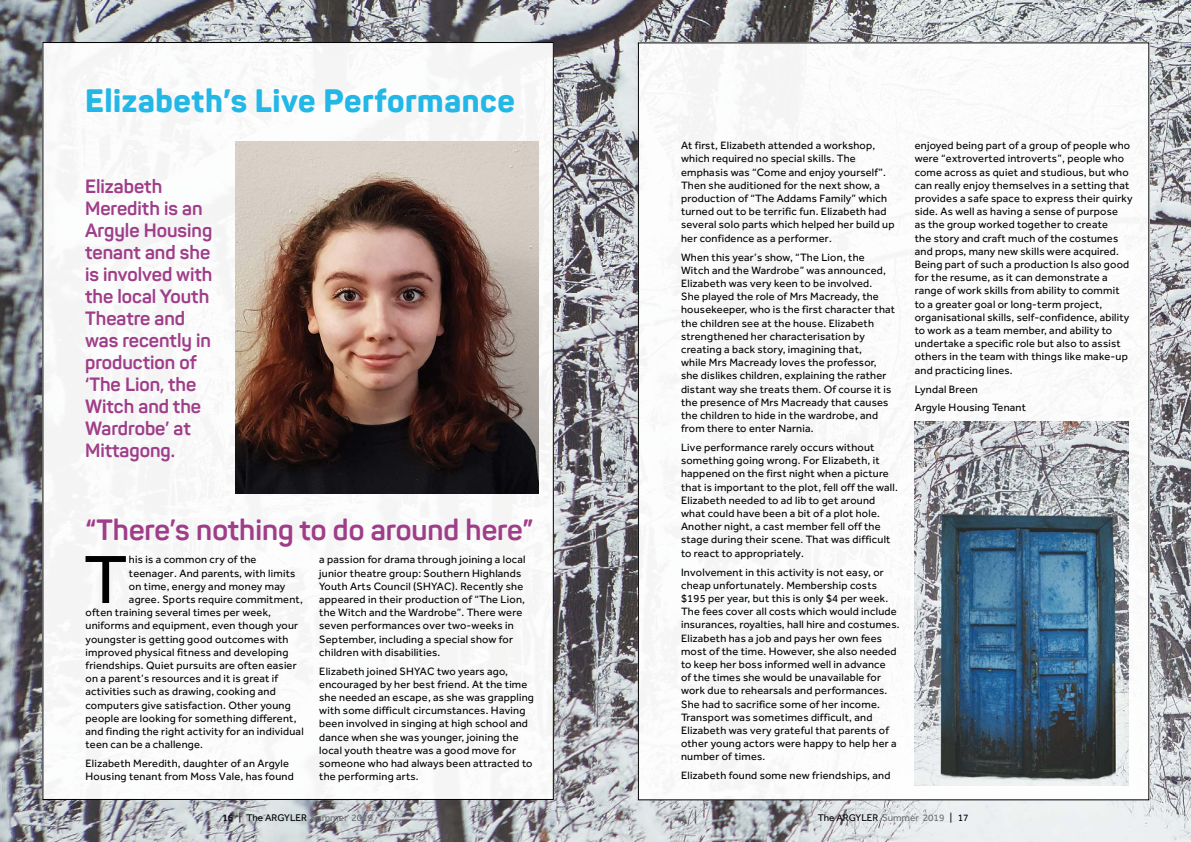
<style>
.page{position:relative;width:1191px;height:842px;background:#fff}
.page>*{position:absolute;margin:0;border:0;box-sizing:border-box;transform-origin:0 0}
.t1{font:70.4px "Effra";color:#000}
.t2{font:800 32px "Panton";letter-spacing:.02em;color:#23b7e6}
.t3{font:700 29px "Panton";color:#9f3d89}
.t4{font:700 19px/22px "Panton";color:#9f3d89}
.t5{font:11px/13.2px "Effra";letter-spacing:.02em;color:#000}
.t6{font:10px "Effra";color:#000}
.s1{color:#6d6e71}
</style>
<div class="page">
<img style="left:0;top:0;width:1191px;height:842px">
<div style="left:43px;top:43px;width:511px;height:756px;background:#fff"></div>
<div style="left:639px;top:43px;width:511px;height:756px;background:#fff"></div>
<img style="left:235px;top:142px;width:304px;height:351px">
<img style="left:914px;top:421px;width:214px;height:364px">
<h2 class="t2" style="left:85px;top:80px;width:431px">Elizabeth’s Live Performance</h2>
<h3 class="t4" style="left:85px;top:175px;width:129px">Elizabeth<br>Meredith is an<br>Argyle Housing tenant and she is involved with the local Youth<br>Theatre and was recently in production of ‘The Lion, the<br>Witch and the<br>Wardrobe’ at<br>Mittagong.</h3>
<h3 class="t3" style="left:86px;top:512px;width:449px">“There’s nothing to do around here”</h3>
<h1 class="t1" style="left:84px;top:538px;width:45px">T</h1>
<p class="t5" style="left:129px;top:553px;width:129px">his is a common cry of the</p>
<p class="t5" style="left:319px;top:553px;width:208px">a passion for drama through joining a local junior theatre group: Southern Highlands Youth Arts Council (SHYAC). Recently she appeared in their production of “The Lion, the Witch and the Wardrobe”. There were seven performances over two-weeks in September, including a special show for children with disabilities.</p>
<p class="t5" style="left:319px;top:664px;width:216px">Elizabeth joined SHYAC two years ago, encouraged by her best friend. At the time she needed an escape, as she was grappling with some difficult circumstances. Having been involved in singing at high school and dance when she was younger, joining the local youth theatre was a good move for someone who had always been attracted to the performing arts.</p>
<p class="t5" style="left:129px;top:566px;width:168px">teenager. And parents, with limits</p>
<p class="t5" style="left:129px;top:579px;width:158px">on time, energy and money may</p>
<p class="t5" style="left:129px;top:593px;width:175px">agree. Sports require commitment,</p>
<p class="t5" style="left:86px;top:606px;width:187px">often training several times per week,</p>
<p class="t5" style="left:86px;top:619px;width:214px">uniforms and equipment, even though your</p>
<p class="t5" style="left:86px;top:632px;width:205px">youngster is getting good outcomes with</p>
<p class="t5" style="left:86px;top:645px;width:204px">improved physical fitness and developing</p>
<p class="t5" style="left:86px;top:659px;width:213px">friendships. Quiet pursuits are often easier</p>
<p class="t5" style="left:86px;top:672px;width:194px">on a parent’s resources and it is great if</p>
<p class="t5" style="left:86px;top:685px;width:192px">activities such as drawing, cooking and</p>
<p class="t5" style="left:86px;top:698px;width:207px">computers give satisfaction. Other young</p>
<p class="t5" style="left:86px;top:711px;width:212px">people are looking for something different,</p>
<p class="t5" style="left:86px;top:725px;width:220px">and finding the right activity for an individual</p>
<p class="t5" style="left:86px;top:738px;width:119px">teen can be a challenge.</p>
<p class="t5" style="left:86px;top:757px;width:210px">Elizabeth Meredith, daughter of an Argyle<br>Housing tenant from Moss Vale, has found</p>
<p class="t5" style="left:681px;top:139px;width:215px">At first, Elizabeth attended a workshop, which required no special skills. The emphasis was “Come and enjoy yourself”.<br>Then she auditioned for the next show, a production of “The Addams Family” which turned out to be terrific fun. Elizabeth had several solo parts which helped her build up her confidence as a performer.</p>
<p class="t5" style="left:681px;top:250px;width:216px">When this year’s show, “The Lion, the Witch and the Wardrobe” was announced, Elizabeth was very keen to be involved.<br>She played the role of Mrs Macready, the housekeeper, who is the first character that the children see at the house. Elizabeth strengthened her characterisation by creating a back story, imagining that,<br>while Mrs Macready loves the professor, she dislikes children, explaining the rather distant way she treats them. Of course it is the presence of Mrs Macready that causes the children to hide in the wardrobe, and from there to enter Narnia.</p>
<p class="t5" style="left:681px;top:441px;width:218px">Live performance rarely occurs without something going wrong. For Elizabeth, it happened on the first night when a picture that is important to the plot, fell off the wall.<br>Elizabeth needed to ad lib to get around what could have been a bit of a plot hole.<br>Another night, a cast member fell off the stage during their scene. That was difficult to react to appropriately.</p>
<p class="t5" style="left:681px;top:565px;width:220px">Involvement in this activity is not easy, or cheap unfortunately. Membership costs $195 per year, but this is only $4 per week.<br>The fees cover all costs which would include insurances, royalties, hall hire and costumes.<br>Elizabeth has a job and pays her own fees most of the time. However, she also needed to keep her boss informed well in advance<br>of the times she would be unavailable for work due to rehearsals and performances.<br>She had to sacrifice some of her income.<br>Transport was sometimes difficult, and Elizabeth was very grateful that parents of other young actors were happy to help her a number of times.</p>
<p class="t5" style="left:681px;top:769px;width:211px">Elizabeth found some new friendships, and</p>
<p class="t5" style="left:914px;top:139px;width:219px">enjoyed being part of a group of people who were “extroverted introverts”, people who come across as quiet and studious, but who can really enjoy themselves in a setting that provides a safe space to express their quirky side. As well as having a sense of purpose<br>as the group worked together to create<br>the story and craft much of the costumes and props, many new skills were acquired.<br>Being part of such a production Is also good for the resume, as it can demonstrate a range of work skills from ability to commit to a greater goal or long-term project, organisational skills, self-confidence, ability to work as a team member, and ability to undertake a specific role but also to assist others in the team with things like make-up and practicing lines.</p>
<p class="t5" style="left:914px;top:379px;width:113px;line-height:18.9px">Lyndal Breen<br>Argyle Housing Tenant</p>
<p class="t6" style="left:222px;top:812px;width:152px">16 | The ARGYLER <span class="s1">Summer 2019</span></p>
<p class="t6" style="left:818px;top:812px;width:152px">The ARGYLER <span class="s1">Summer 2019</span> | 17</p>
</div>
